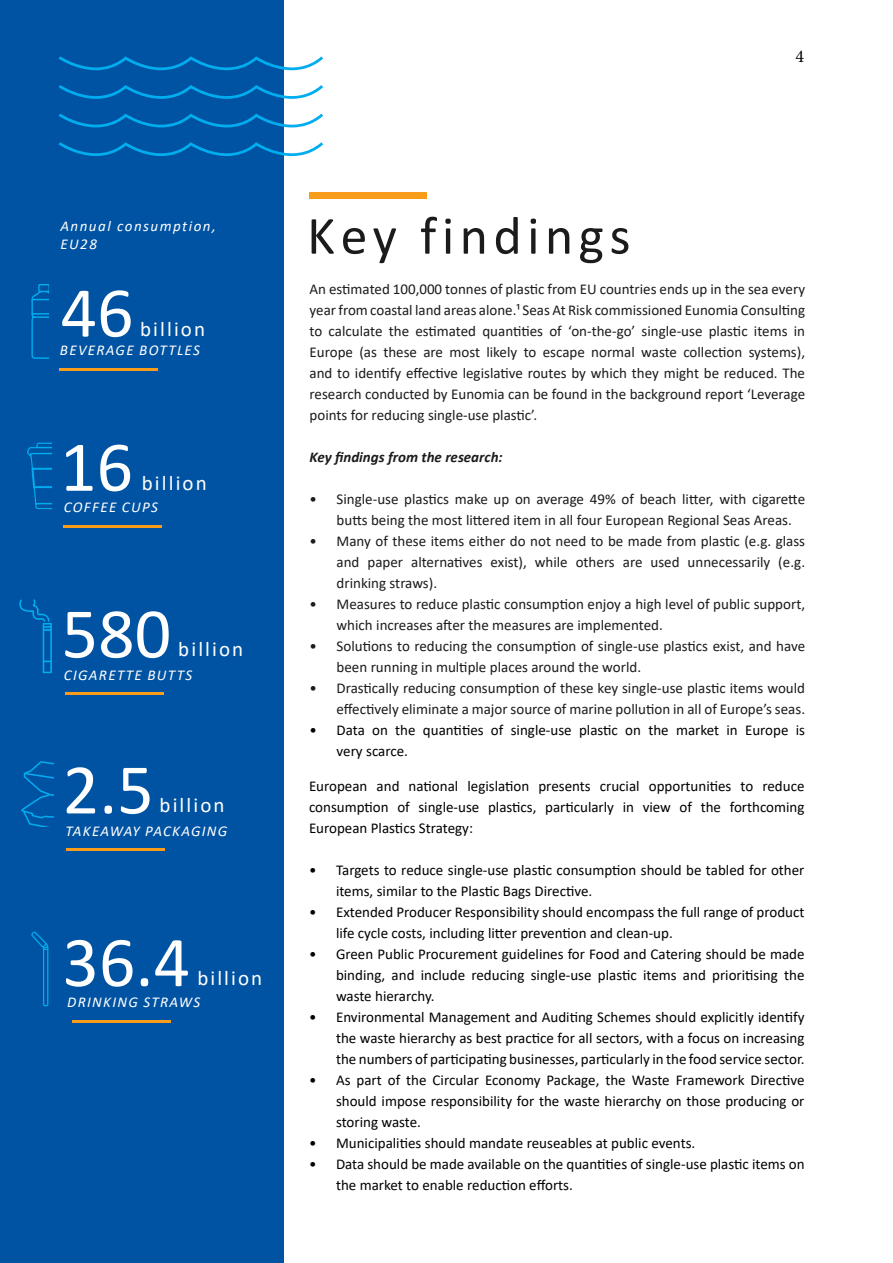
<style>
.page{position:relative;width:893px;height:1263px;background:#fff}
.page>*{position:absolute;margin:0;border:0;box-sizing:border-box;transform-origin:0 0}
.t1{font:72px "Calibri";color:#fff}
.t2{font:54px "Calibri";letter-spacing:.1em;color:#1b1b1c}
.t3{font:21px "Calibri";letter-spacing:.1em;color:#fff}
.t4{font:18px "Minion Pro";color:#000}
.t5{font:15px/21px "Calibri";color:#000}
.t6{font:15px/21px "Calibri";color:#1b1b1c}
.t7{font:italic 15px/18px "Calibri";letter-spacing:.09em;color:#fff}
.t8{font:italic 700 15px "Calibri";color:#1b1b1c}
</style>
<div class="page">
<div style="left:0;top:0;width:284px;height:1263px;background:#0053a2"></div>
<div style="left:310px;top:192px;width:117px;height:6px;background:#f89c1b"></div>
<hr style="left:60px;top:368px;width:98px;height:2px;background:#f89c1b">
<hr style="left:67px;top:848px;width:98px;height:2px;background:#f89c1b">
<svg style="left:59px;top:56px;width:264px;height:101px"></svg>
<hr style="left:64px;top:525px;width:98px;height:2px;background:#f89c1b">
<hr style="left:72px;top:1020px;width:99px;height:2px;background:#f89c1b">
<svg style="left:31px;top:284px;width:18px;height:74px"></svg>
<svg style="left:19px;top:599px;width:33px;height:74px"></svg>
<svg style="left:31px;top:931px;width:17px;height:75px"></svg>
<svg style="left:21px;top:761px;width:32px;height:66px"></svg>
<svg style="left:27px;top:443px;width:25px;height:66px"></svg>
<hr style="left:65px;top:692px;width:99px;height:2px;background:#f89c1b">
<p class="t4" style="left:795px;top:44px;width:10px">4</p>
<p class="t7" style="left:60px;top:216px;width:157px">Annual consumption,<br>EU28</p>
<h1 class="t1" style="left:61px;top:263px;width:75px">46</h1>
<h3 class="t3" style="left:140px;top:315px;width:66px">billion</h3>
<p class="t7" style="left:60px;top:340px;width:142px">BEVERAGE BOTTLES</p>
<h1 class="t1" style="left:60px;top:417px;width:75px">16</h1>
<h3 class="t3" style="left:142px;top:468px;width:66px">billion</h3>
<p class="t7" style="left:64px;top:497px;width:96px">COFFEE CUPS</p>
<h1 class="t1" style="left:62px;top:584px;width:111px">580</h1>
<h3 class="t3" style="left:178px;top:634px;width:66px">billion</h3>
<p class="t7" style="left:64px;top:665px;width:130px">CIGARETTE BUTTS</p>
<h1 class="t1" style="left:63px;top:739px;width:93px">2.5</h1>
<h3 class="t3" style="left:160px;top:790px;width:66px">billion</h3>
<p class="t7" style="left:65px;top:821px;width:164px">TAKEAWAY PACKAGING</p>
<h1 class="t1" style="left:62px;top:912px;width:129px">36.4</h1>
<h3 class="t3" style="left:197px;top:964px;width:66px">billion</h3>
<p class="t7" style="left:67px;top:992px;width:135px">DRINKING STRAWS</p>
<h2 class="t2" style="left:307px;top:198px;width:325px">Key findings</h2>
<p class="t6" style="left:310px;top:278px;width:497px;text-align:justify">An estimated 100,000 tonnes of plastic from EU countries ends up in the sea every year from coastal land areas alone.¹ Seas At Risk commissioned Eunomia Consulting to calculate the estimated quantities of ‘on-the-go’ single-use plastic items in Europe (as these are most likely to escape normal waste collection systems), and to identify effective legislative routes by which they might be reduced. The research conducted by Eunomia can be found in the background report ‘Leverage points for reducing single-use plastic’.</p>
<p class="t8" style="left:310px;top:446px;width:195px">Key findings from the research:</p>
<p class="t6" style="left:337px;top:488px;width:470px;text-indent:-27px">• Single-use plastics make up on average 49% of beach litter, with cigarette butts being the most littered item in all four European Regional Seas Areas.</p>
<p class="t6" style="left:337px;top:530px;width:470px;text-align:justify;text-indent:-27px">• Many of these items either do not need to be made from plastic (e.g. glass and paper alternatives exist), while others are used unnecessarily (e.g. drinking straws).</p>
<p class="t6" style="left:337px;top:593px;width:470px;text-indent:-27px">• Measures to reduce plastic consumption enjoy a high level of public support, which increases after the measures are implemented.</p>
<p class="t6" style="left:337px;top:635px;width:470px;text-indent:-27px">• Solutions to reducing the consumption of single-use plastics exist, and have been running in multiple places around the world.</p>
<p class="t6" style="left:310px;top:677px;width:497px;text-align:right">• Drastically reducing consumption of these key single-use plastic items would effectively eliminate a major source of marine pollution in all of Europe’s seas.</p>
<p class="t5" style="left:337px;top:719px;width:470px;text-indent:-27px">• Data on the quantities of single-use plastic on the market in Europe is very scarce.</p>
<p class="t5" style="left:309px;top:775px;width:497px;text-align:justify">European and national legislation presents crucial opportunities to reduce consumption of single-use plastics, particularly in view of the forthcoming European Plastics Strategy:</p>
<p class="t5" style="left:336px;top:859px;width:470px;text-indent:-27px">• Targets to reduce single-use plastic consumption should be tabled for other items, similar to the Plastic Bags Directive.</p>
<p class="t5" style="left:336px;top:901px;width:470px;text-indent:-27px">• Extended Producer Responsibility should encompass the full range of product life cycle costs, including litter prevention and clean-up.</p>
<p class="t5" style="left:336px;top:943px;width:470px;text-align:justify;text-indent:-27px">• Green Public Procurement guidelines for Food and Catering should be made binding, and include reducing single-use plastic items and prioritising the waste hierarchy.</p>
<p class="t5" style="left:336px;top:1006px;width:470px;text-align:justify;text-indent:-27px">• Environmental Management and Auditing Schemes should explicitly identify the waste hierarchy as best practice for all sectors, with a focus on increasing the numbers of participating businesses, particularly in the food service sector.</p>
<p class="t5" style="left:336px;top:1069px;width:470px;text-align:justify;text-indent:-27px">• As part of the Circular Economy Package, the Waste Framework Directive should impose responsibility for the waste hierarchy on those producing or storing waste.</p>
<p class="t5" style="left:309px;top:1132px;width:388px">• Municipalities should mandate reuseables at public events.</p>
<p class="t5" style="left:336px;top:1153px;width:470px;text-indent:-27px">• Data should be made available on the quantities of single-use plastic items on the market to enable reduction efforts.</p>
</div>
